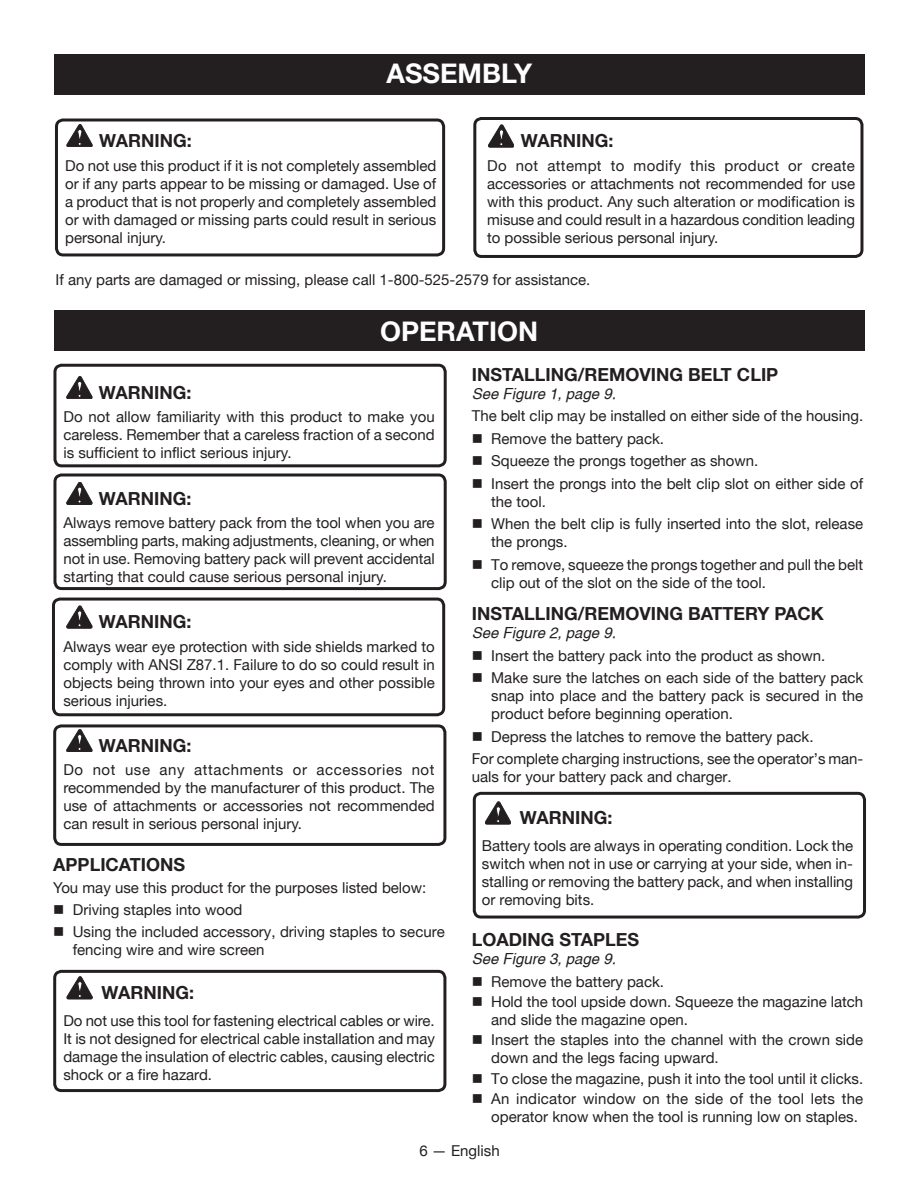
<style>
.page{position:relative;width:918px;height:1188px;background:#fff}
.page>*{position:absolute;margin:0;border:0;box-sizing:border-box;transform-origin:0 0}
.HEADING{font:700 27px "Helvetica Neue";color:#fff}
.Warning{font:700 18px "Helvetica Neue";color:#231f20}
.Heading_2_w_no_space{font:700 18px "Helvetica Neue";color:#231f20}
.Heading_no_space{font:700 18px "Helvetica Neue";color:#231f20}
.Heading_2{font:700 18px "Helvetica Neue";color:#231f20}
.Warning_Text{font:15px/18px "Helvetica Neue";color:#231f20;text-align:justify}
.bullets{font:15px/18px "Helvetica Neue";color:#231f20}
.Warning_text{font:15px/18px "Helvetica Neue";letter-spacing:-.005em;color:#231f20;text-align:justify}
.Body_text{font:15px "Helvetica Neue";color:#231f20}
.See_figure{font:italic 15px "Helvetica";color:#231f20}
</style>
<div class="page">
<div style="left:54px;top:54px;width:811px;height:40px;background:#231f20"></div>
<svg style="left:67px;top:124px;width:25px;height:23px"></svg>
<div style="left:55px;top:118px;width:390px;height:138px;border:3px solid #231f20;border-radius:7px"></div>
<div style="left:473px;top:117px;width:390px;height:141px;border:3px solid #231f20;border-radius:7px"></div>
<svg style="left:488px;top:125px;width:26px;height:22px"></svg>
<div style="left:53px;top:364px;width:394px;height:103px;border:3px solid #231f20;border-radius:7px"></div>
<div style="left:53px;top:970px;width:393px;height:122px;border:3px solid #231f20;border-radius:7px"></div>
<div style="left:473px;top:792px;width:393px;height:127px;border:3px solid #231f20;border-radius:7px"></div>
<div style="left:53px;top:473px;width:394px;height:117px;border:3px solid #231f20;border-radius:7px"></div>
<svg style="left:67px;top:376px;width:25px;height:23px"></svg>
<svg style="left:67px;top:482px;width:25px;height:23px"></svg>
<svg style="left:67px;top:606px;width:25px;height:22px"></svg>
<svg style="left:67px;top:730px;width:25px;height:22px"></svg>
<svg style="left:67px;top:977px;width:25px;height:22px"></svg>
<div style="left:54px;top:310px;width:810px;height:40px;background:#231f20"></div>
<svg style="left:485px;top:802px;width:26px;height:22px"></svg>
<div style="left:52px;top:598px;width:393px;height:118px;border:3px solid #231f20;border-radius:7px"></div>
<div style="left:53px;top:724px;width:393px;height:122px;border:3px solid #231f20;border-radius:7px"></div>
<p class="HEADING" style="left:387px;top:56px;width:147px">ASSEMBLY</p>
<p class="Warning" style="left:99px;top:129px;width:94px">WARNING:</p>
<p class="Warning_Text" style="left:65px;top:156px;width:373px">Do not use this product if it is not completely assembled or if any parts appear to be missing or damaged. Use of a product that is not properly and completely assembled or with damaged or missing parts could result in serious personal injury.</p>
<p class="Warning" style="left:521px;top:130px;width:94px">WARNING:</p>
<p class="Warning_Text" style="left:487px;top:156px;width:370px">Do not attempt to modify this product or create accessories or attachments not recommended for use with this product. Any such alteration or modification is misuse and could result in a hazardous condition leading to possible serious personal injury.</p>
<p class="Warning_Text" style="left:56px;top:271px;width:536px">If any parts are damaged or missing, please call 1-800-525-2579 for assistance.</p>
<p class="HEADING" style="left:380px;top:314px;width:159px">OPERATION</p>
<p class="Heading_2_w_no_space" style="left:472px;top:363px;width:308px">INSTALLING/REMOVING BELT CLIP</p>
<p class="See_figure" style="left:472px;top:385px;width:146px">See Figure 1, page 9.</p>
<p class="Body_text" style="left:472px;top:407px;width:393px">The belt clip may be installed on either side of the housing.</p>
<p class="bullets" style="left:472px;top:429px;width:194px">■ Remove the battery pack.</p>
<p class="bullets" style="left:472px;top:452px;width:288px">■ Squeeze the prongs together as shown.</p>
<p class="bullets" style="left:491px;top:474px;width:374px;text-indent:-20px">■ Insert the prongs into the belt clip slot on either side of the tool.</p>
<p class="bullets" style="left:491px;top:515px;width:374px;text-indent:-20px">■ When the belt clip is fully inserted into the slot, release the prongs.</p>
<p class="bullets" style="left:491px;top:555px;width:373px;text-indent:-20px">■ To remove, squeeze the prongs together and pull the belt clip out of the slot on the side of the tool.</p>
<p class="Heading_no_space" style="left:472px;top:603px;width:354px">INSTALLING/REMOVING BATTERY PACK</p>
<p class="See_figure" style="left:472px;top:624px;width:146px">See Figure 2, page 9.</p>
<p class="bullets" style="left:472px;top:646px;width:355px">■ Insert the battery pack into the product as shown.</p>
<p class="bullets" style="left:491px;top:669px;width:374px;text-align:justify;text-indent:-20px">■ Make sure the latches on each side of the battery pack snap into place and the battery pack is secured in the product before beginning operation.</p>
<p class="bullets" style="left:472px;top:727px;width:343px">■ Depress the latches to remove the battery pack.</p>
<p class="bullets" style="left:472px;top:750px;width:393px">For complete charging instructions, see the operator’s man&shy;uals for your battery pack and charger.</p>
<p class="Warning" style="left:520px;top:807px;width:94px">WARNING:</p>
<p class="Warning_text" style="left:482px;top:837px;width:373px">Battery tools are always in operating condition. Lock the switch when not in use or carrying at your side, when in&shy;stalling or removing the battery pack, and when installing or removing bits.</p>
<p class="Heading_2_w_no_space" style="left:472px;top:929px;width:169px">LOADING STAPLES</p>
<p class="See_figure" style="left:472px;top:950px;width:146px">See Figure 3, page 9.</p>
<p class="bullets" style="left:472px;top:972px;width:194px">■ Remove the battery pack.</p>
<p class="bullets" style="left:491px;top:993px;width:373px;text-indent:-20px">■ Hold the tool upside down. Squeeze the magazine latch and slide the magazine open.</p>
<p class="bullets" style="left:491px;top:1031px;width:373px;text-indent:-20px">■ Insert the staples into the channel with the crown side down and the legs facing upward.</p>
<p class="bullets" style="left:472px;top:1069px;width:393px">■ To close the magazine, push it into the tool until it clicks.</p>
<p class="bullets" style="left:491px;top:1089px;width:374px;text-indent:-20px">■ An indicator window on the side of the tool lets the operator know when the tool is running low on staples.</p>
<p class="Warning" style="left:99px;top:381px;width:94px">WARNING:</p>
<p class="Warning_Text" style="left:63px;top:408px;width:373px">Do not allow familiarity with this product to make you careless. Remember that a careless fraction of a second is sufficient to inflict serious injury.</p>
<p class="Warning" style="left:99px;top:487px;width:94px">WARNING:</p>
<p class="Warning_Text" style="left:63px;top:513px;width:373px">Always remove battery pack from the tool when you are assembling parts, making adjustments, cleaning, or when not in use. Removing battery pack will prevent accidental starting that could cause serious personal injury.</p>
<p class="Warning" style="left:99px;top:611px;width:94px">WARNING:</p>
<p class="Warning_Text" style="left:63px;top:637px;width:373px">Always wear eye protection with side shields marked to comply with ANSI Z87.1. Failure to do so could result in objects being thrown into your eyes and other possible serious injuries.</p>
<p class="Warning" style="left:99px;top:734px;width:94px">WARNING:</p>
<p class="Warning_Text" style="left:63px;top:761px;width:373px">Do not use any attachments or accessories not recommended by the manufacturer of this product. The use of attachments or accessories not recommended can result in serious personal injury.</p>
<p class="Heading_2" style="left:53px;top:853px;width:133px">APPLICATIONS</p>
<p class="Body_text" style="left:53px;top:879px;width:375px">You may use this product for the purposes listed below:</p>
<p class="bullets" style="left:53px;top:901px;width:191px">■ Driving staples into wood</p>
<p class="bullets" style="left:73px;top:923px;width:373px;text-indent:-20px">■ Using the included accessory, driving staples to secure fencing wire and wire screen</p>
<p class="Warning" style="left:101px;top:982px;width:94px">WARNING:</p>
<p class="Warning_text" style="left:63px;top:1011px;width:373px">Do not use this tool for fastening electrical cables or wire.<br>It is not designed for electrical cable installation and may damage the insulation of electric cables, causing electric shock or a fire hazard.</p>
<p class="Warning_Text" style="left:419px;top:1141px;width:82px">6 — English</p>
</div>
